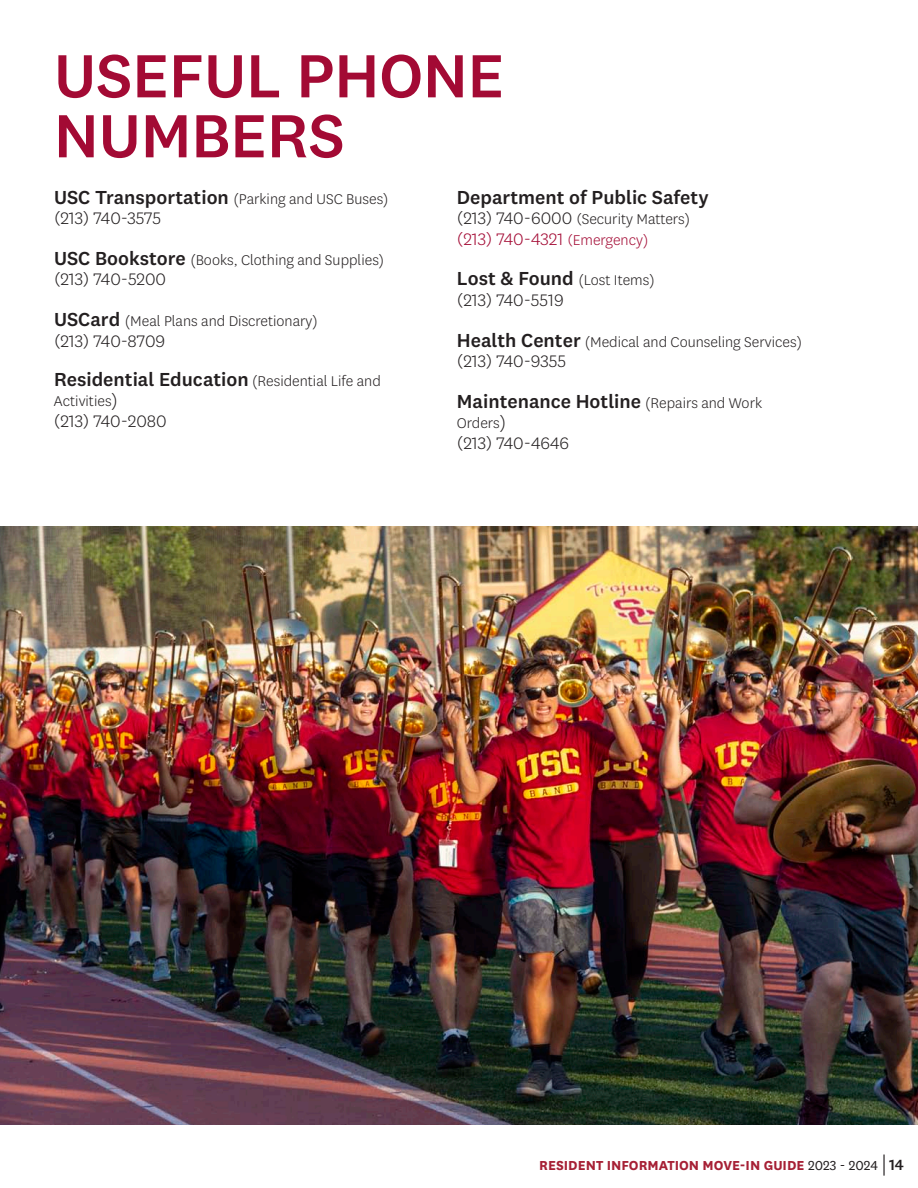
<style>
.page{position:relative;width:918px;height:1188px;background:#fff}
.page>*{position:absolute;margin:0;border:0;box-sizing:border-box;transform-origin:0 0}
.Page_Headers_Big{font:500 63px/60px "National 2";color:#a30a34}
.t1{font:500 19.5px "National 2";color:#231f20}
.t2{font:300 19.5px "National";color:#231f20}
.t3{font:300 19.5px "National";color:#a30a34}
.t4{font:300 16.5px "National";color:#231f20}
.t5{font:700 15.3px "National";color:#a62035}
.s1{font-family:"National 2";font-weight:500;font-size:19.5px}
.s2{font-family:"National";font-weight:300;font-size:16.5px}
.s3{font-size:19.5px}
.s4{font-size:16.5px}
.s5{font-weight:400;color:#231f20}
.s6{font-family:"National 2";font-weight:500;color:#231f20}
</style>
<div class="page">
<hr style="left:883px;top:1155px;width:2px;height:21px;background:#231f20">
<img style="left:0;top:526px;width:918px;height:599px">
<p class="Page_Headers_Big" style="left:54px;top:45px;width:452px">USEFUL PHONE<br>NUMBERS</p>
<p class="t4" style="left:54px;top:189px;width:336px"><span class="s1">USC Transportation</span> (Parking and USC Buses)</p>
<p class="t2" style="left:54px;top:206px;width:109px">(213) 740-3575</p>
<p class="t4" style="left:54px;top:250px;width:332px"><span class="s1">USC Bookstore</span> (Books, Clothing and Supplies)</p>
<p class="t2" style="left:54px;top:267px;width:114px">(213) 740-5200</p>
<p class="t4" style="left:54px;top:311px;width:265px"><span class="s1">USCard</span> (Meal Plans and Discretionary)</p>
<p class="t2" style="left:54px;top:329px;width:113px">(213) 740-8709</p>
<p class="t1" style="left:54px;top:367px;width:328px">Residential Education <span class="s2">(Residential Life and</span></p>
<p class="t4" style="left:54px;top:391px;width:65px">Activities<span class="s3">)</span></p>
<p class="t2" style="left:54px;top:409px;width:114px">(213) 740-2080</p>
<p class="t1" style="left:457px;top:185px;width:253px">Department of Public Safety</p>
<p class="t4" style="left:457px;top:209px;width:235px"><span class="s3">(213) 740-6000</span> (Security Matters)</p>
<p class="t3" style="left:457px;top:227px;width:193px">(213) 740-4321 <span class="s4">(Emergency)</span></p>
<p class="t4" style="left:457px;top:270px;width:199px"><span class="s1">Lost &amp; Found</span> (Lost Items)</p>
<p class="t2" style="left:457px;top:288px;width:108px">(213) 740-5519</p>
<p class="t4" style="left:457px;top:331px;width:347px"><span class="s1">Health Center</span> (Medical and Counseling Services)</p>
<p class="t2" style="left:457px;top:349px;width:111px">(213) 740-9355</p>
<p class="t1" style="left:457px;top:389px;width:307px">Maintenance Hotline <span class="s2">(Repairs and Work</span></p>
<p class="t4" style="left:457px;top:413px;width:51px">Orders<span class="s3">)</span></p>
<p class="t2" style="left:457px;top:431px;width:114px">(213) 740-4646</p>
<p class="t5" style="left:539px;top:1155px;width:366px">RESIDENT INFORMATION MOVE-IN GUIDE <span class="s5">2023 - 2024</span> <span class="s6">14</span></p>
</div>
